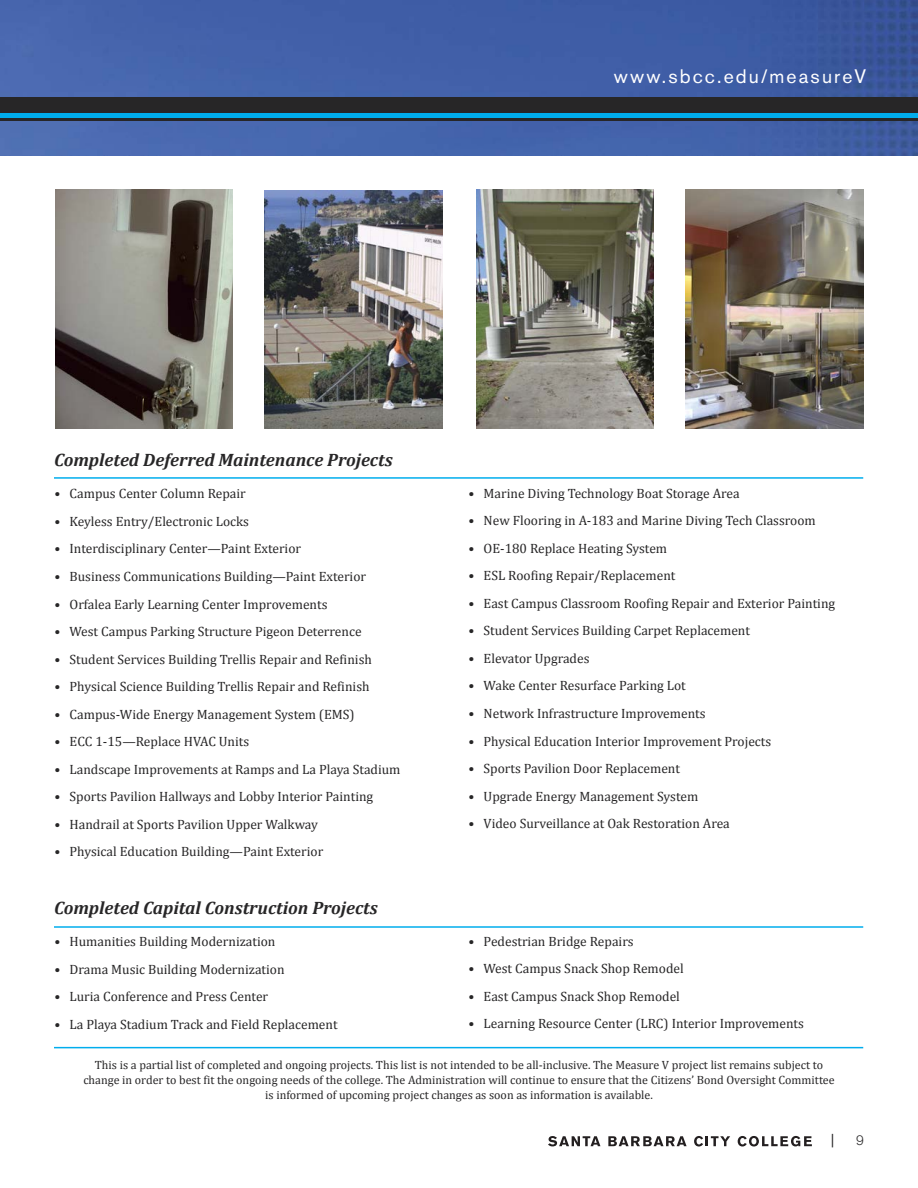
<style>
.page{position:relative;width:918px;height:1188px;background:#fff}
.page>*{position:absolute;margin:0;border:0;box-sizing:border-box;transform-origin:0 0}
.t1{font:19.35px "Akzidenz Grotesk BE";letter-spacing:.11em;color:#fff}
.t2{font:italic 700 18px "Cambria";color:#272627}
.t3{font:13.5px "Cambria";color:#272627}
.t4{font:300 13.5px "Akzidenz Grotesk BE";color:#272627}
.t5{font:12px/15px "Cambria";color:#272627;text-align:center}
</style>
<div class="page">
<svg style="left:548px;top:1136px;width:52px;height:10px"></svg>
<svg style="left:608px;top:1136px;width:79px;height:10px"></svg>
<svg style="left:694px;top:1136px;width:36px;height:11px"></svg>
<svg style="left:738px;top:1136px;width:74px;height:11px"></svg>
<img style="left:0;top:0;width:918px;height:155px">
<div style="left:0;top:98px;width:918px;height:24px;background:#272627"></div>
<div style="left:0;top:113px;width:918px;height:5px;background:#00aded"></div>
<hr style="left:54px;top:926px;width:809px;height:2px;background:#00aded">
<hr style="left:54px;top:1047px;width:809px;height:1px;background:#00aded">
<hr style="left:54px;top:477px;width:809px;height:2px;background:#00aded">
<img style="left:55px;top:189px;width:177px;height:239px">
<img style="left:264px;top:190px;width:178px;height:238px">
<img style="left:476px;top:189px;width:178px;height:239px">
<img style="left:685px;top:189px;width:178px;height:239px">
<h1 class="t1" style="left:614px;top:70px;width:254px">www.sbcc.edu/measureV</h1>
<h2 class="t2" style="left:54px;top:449px;width:340px">Completed Deferred Maintenance Projects</h2>
<p class="t3" style="left:55px;top:486px;width:193px">• Campus Center Column Repair</p>
<p class="t3" style="left:55px;top:513px;width:196px">• Keyless Entry/Electronic Locks</p>
<p class="t3" style="left:55px;top:541px;width:248px">• Interdisciplinary Center—Paint Exterior</p>
<p class="t3" style="left:55px;top:568px;width:313px">• Business Communications Building—Paint Exterior</p>
<p class="t3" style="left:55px;top:596px;width:274px">• Orfalea Early Learning Center Improvements</p>
<p class="t3" style="left:55px;top:623px;width:309px">• West Campus Parking Structure Pigeon Deterrence</p>
<p class="t3" style="left:55px;top:651px;width:319px">• Student Services Building Trellis Repair and Refinish</p>
<p class="t3" style="left:55px;top:678px;width:317px">• Physical Science Building Trellis Repair and Refinish</p>
<p class="t3" style="left:55px;top:706px;width:302px">• Campus‐Wide Energy Management System (EMS)</p>
<p class="t3" style="left:55px;top:733px;width:196px">• ECC 1‐15—Replace HVAC Units</p>
<p class="t3" style="left:55px;top:761px;width:347px">• Landscape Improvements at Ramps and La Playa Stadium</p>
<p class="t3" style="left:55px;top:788px;width:320px">• Sports Pavilion Hallways and Lobby Interior Painting</p>
<p class="t3" style="left:55px;top:816px;width:265px">• Handrail at Sports Pavilion Upper Walkway</p>
<p class="t3" style="left:55px;top:843px;width:270px">• Physical Education Building—Paint Exterior</p>
<h2 class="t2" style="left:54px;top:897px;width:325px">Completed Capital Construction Projects</h2>
<p class="t3" style="left:55px;top:933px;width:222px">• Humanities Building Modernization</p>
<p class="t3" style="left:55px;top:961px;width:232px">• Drama Music Building Modernization</p>
<p class="t3" style="left:55px;top:988px;width:215px">• Luria Conference and Press Center</p>
<p class="t3" style="left:55px;top:1016px;width:284px">• La Playa Stadium Track and Field Replacement</p>
<p class="t3" style="left:469px;top:485px;width:273px">• Marine Diving Technology Boat Storage Area</p>
<p class="t3" style="left:469px;top:512px;width:349px">• New Flooring in A‐183 and Marine Diving Tech Classroom</p>
<p class="t3" style="left:469px;top:540px;width:200px">• OE‐180 Replace Heating System</p>
<p class="t3" style="left:469px;top:568px;width:208px">• ESL Roofing Repair/Replacement</p>
<p class="t3" style="left:469px;top:595px;width:368px">• East Campus Classroom Roofing Repair and Exterior Painting</p>
<p class="t3" style="left:469px;top:623px;width:283px">• Student Services Building Carpet Replacement</p>
<p class="t3" style="left:469px;top:650px;width:122px">• Elevator Upgrades</p>
<p class="t3" style="left:469px;top:678px;width:219px">• Wake Center Resurface Parking Lot</p>
<p class="t3" style="left:469px;top:705px;width:238px">• Network Infrastructure Improvements</p>
<p class="t3" style="left:469px;top:733px;width:304px">• Physical Education Interior Improvement Projects</p>
<p class="t3" style="left:469px;top:760px;width:213px">• Sports Pavilion Door Replacement</p>
<p class="t3" style="left:469px;top:788px;width:231px">• Upgrade Energy Management System</p>
<p class="t3" style="left:469px;top:815px;width:263px">• Video Surveillance at Oak Restoration Area</p>
<p class="t3" style="left:469px;top:933px;width:167px">• Pedestrian Bridge Repairs</p>
<p class="t3" style="left:469px;top:960px;width:217px">• West Campus Snack Shop Remodel</p>
<p class="t3" style="left:469px;top:988px;width:213px">• East Campus Snack Shop Remodel</p>
<p class="t3" style="left:469px;top:1015px;width:337px">• Learning Resource Center (LRC) Interior Improvements</p>
<p class="t5" style="left:83px;top:1057px;width:753px">This is a partial list of completed and ongoing projects. This list is not intended to be all‐inclusive. The Measure V project list remains subject to change in order to best fit the ongoing needs of the college. The Administration will continue to ensure that the Citizens’ Bond Oversight Committee is informed of upcoming project changes as soon as information is available.</p>
<p class="t4" style="left:856px;top:1136px;width:9px">9</p>
</div>
